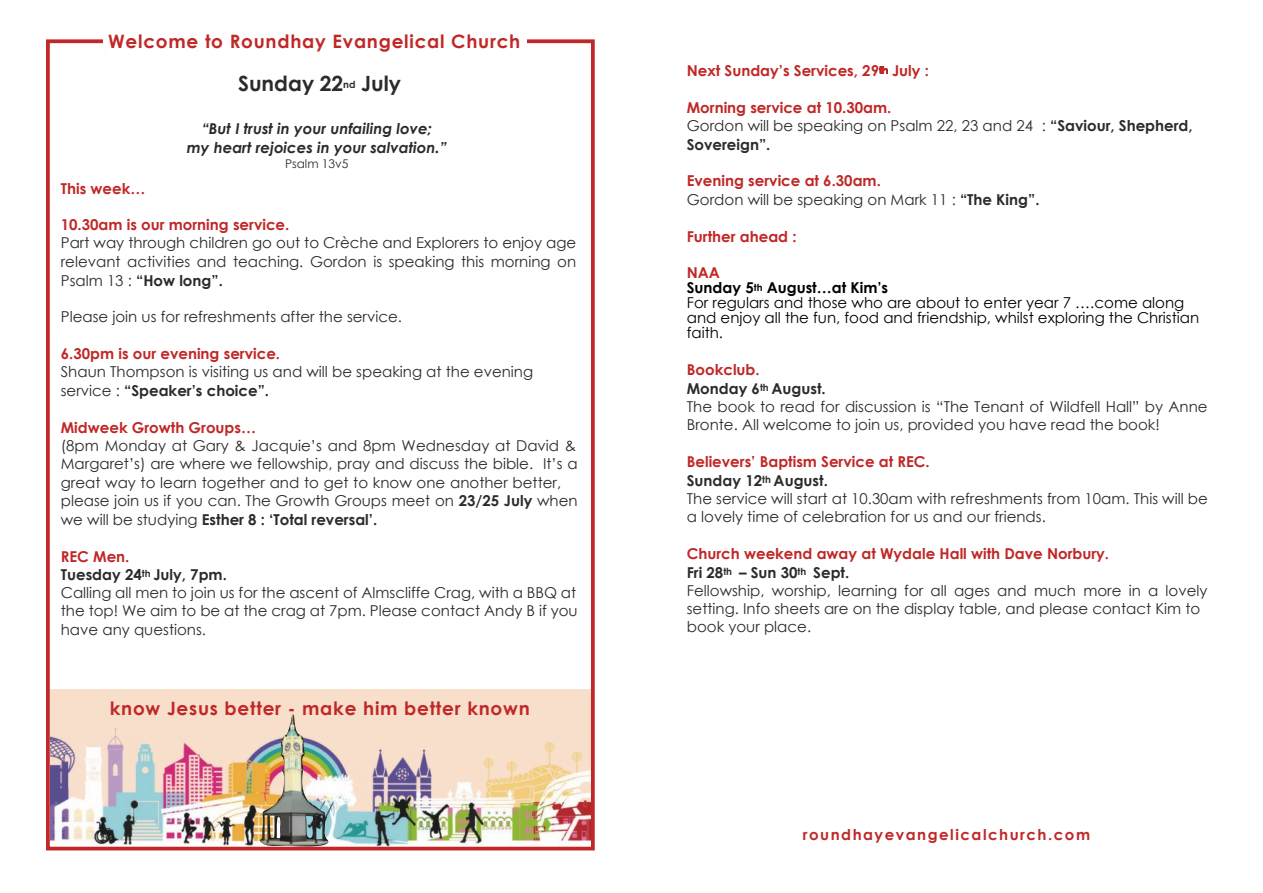
<style>
.page{position:relative;width:1263px;height:893px;background:#fff}
.page>*{position:absolute;margin:0;border:0;box-sizing:border-box;transform-origin:0 0}
.t1{font:700 21px "Century Gothic";color:#2c2b2a}
.t2{font:700 18.45px "Century Gothic";letter-spacing:.04em;color:#c02827}
.t3{font:15px/18.3px "Century Gothic";color:#2c2b2a}
.t4{font:15px/15px "Century Gothic";color:#000}
.t5{font:700 15px "Century Gothic";color:#c02827}
.t6{font:italic 700 15px/18.5px "Century Gothic";color:#2c2b2a;text-align:center}
.t7{font:700 15px "Century Gothic";letter-spacing:.1em;color:#c02827}
.t8{font:12px "Century Gothic";color:#2c2b2a}
.s1{font-size:9.75px}
.s2{font-weight:700}
.s3{font-weight:700;color:#c02827}
</style>
<div class="page">
<img style="left:51px;top:690px;width:539px;height:155px">
<img style="left:257px;top:712px;width:75px;height:133px">
<div style="left:46px;top:39px;width:549px;height:811px;border:4px solid #c02827"></div>
<div style="left:103px;top:39px;width:423px;height:28px;background:#fefefe"></div>
<div style="left:108px;top:30px;width:419px;height:28px;background:#fff"></div>
<svg style="left:879px;top:66px;width:8px;height:7px"></svg>
<p class="t2" style="left:108px;top:34px;width:413px">Welcome to Roundhay Evangelical Church</p>
<h1 class="t1" style="left:238px;top:75px;width:164px">Sunday 22<span class="s1">nd</span> July</h1>
<p class="t6" style="left:187px;top:121px;width:262px">“But I trust in your unfailing love;<br>my heart rejoices in your salvation.”</p>
<p class="t8" style="left:285px;top:159px;width:65px">Psalm 13v5</p>
<p class="t5" style="left:61px;top:182px;width:86px">This week…</p>
<p class="t5" style="left:61px;top:219px;width:230px">10.30am is our morning service.</p>
<p class="t3" style="left:61px;top:235px;width:517px;text-align:justify">Part way through children go out to Crèche and Explorers to enjoy age relevant activities and teaching. Gordon is speaking this morning on Psalm 13 : <span class="s2">“How long”.</span></p>
<p class="t3" style="left:61px;top:309px;width:343px">Please join us for refreshments after the service.</p>
<p class="t5" style="left:61px;top:348px;width:221px">6.30pm is our evening service.</p>
<p class="t3" style="left:61px;top:364px;width:474px;line-height:18.8px">Shaun Thompson is visiting us and will be speaking at the evening service : <span class="s2">“Speaker’s choice”.</span></p>
<p class="t5" style="left:61px;top:421px;width:197px">Midweek Growth Groups…</p>
<p class="t3" style="left:61px;top:437px;width:518px">(8pm Monday at Gary &amp; Jacquie’s and 8pm Wednesday at David &amp; Margaret’s) are where we fellowship, pray and discuss the bible. It’s a great way to learn together and to get to know one another better, please join us if you can. The Growth Groups meet on <span class="s2">23/25 July</span> when we will be studying <span class="s2">Esther 8 : ‘Total reversal’.</span></p>
<p class="t3" style="left:61px;top:548px;width:518px"><span class="s3">REC Men.<br></span><span class="s2">Tuesday 24</span><sup>th</sup> <span class="s2">July, 7pm.<br></span>Calling all men to join us for the ascent of Almscliffe Crag, with a BBQ at the top! We aim to be at the crag at 7pm. Please contact Andy B if you have any questions.</p>
<p class="t2" style="left:110px;top:701px;width:422px">know Jesus better - make him better known</p>
<p class="t5" style="left:687px;top:65px;width:244px">Next Sunday’s Services, 29 July :</p>
<p class="t3" style="left:687px;top:99px;width:507px"><span class="s3">Morning service at 10.30am.<br></span>Gordon will be speaking on Psalm 22, 23 and 24 : <span class="s2">“Saviour, Shepherd,<br>Sovereign”.</span></p>
<p class="t3" style="left:687px;top:173px;width:354px"><span class="s3">Evening service at 6.30am.<br></span>Gordon will be speaking on Mark 11 : <span class="s2">“The King”.</span></p>
<p class="t5" style="left:687px;top:230px;width:111px">Further ahead :</p>
<p class="t4" style="left:687px;top:267px;width:514px"><span class="s3">NAA<br></span><span class="s2">Sunday 5</span><sup>th</sup> <span class="s2">August…at Kim’s<br></span>For regulars and those who are about to enter year 7 ….come along and enjoy all the fun, food and friendship, whilst exploring the Christian faith.</p>
<p class="t3" style="left:687px;top:362px;width:522px"><span class="s3">Bookclub.<br></span><span class="s2">Monday 6</span><sup>th</sup> <span class="s2">August.<br></span>The book to read for discussion is “The Tenant of Wildfell Hall” by Anne Bronte. All welcome to join us, provided you have read the book!</p>
<p class="t3" style="left:687px;top:454px;width:523px"><span class="s3">Believers’ Baptism Service at REC.<br></span><span class="s2">Sunday 12</span><sup>th</sup> <span class="s2">August.<br></span>The service will start at 10.30am with refreshments from 10am. This will be a lovely time of celebration for us and our friends.</p>
<p class="t3" style="left:687px;top:546px;width:522px"><span class="s3">Church weekend away at Wydale Hall with Dave Norbury.<br></span><span class="s2">Fri 28</span><sup>th</sup> <span class="s2">– Sun 30</span><sup>th</sup> <span class="s2">Sept.<br></span>Fellowship, worship, learning for all ages and much more in a lovely setting. Info sheets are on the display table, and please contact Kim to book your place.</p>
<p class="t7" style="left:803px;top:828px;width:289px">roundhayevangelicalchurch.com</p>
</div>
